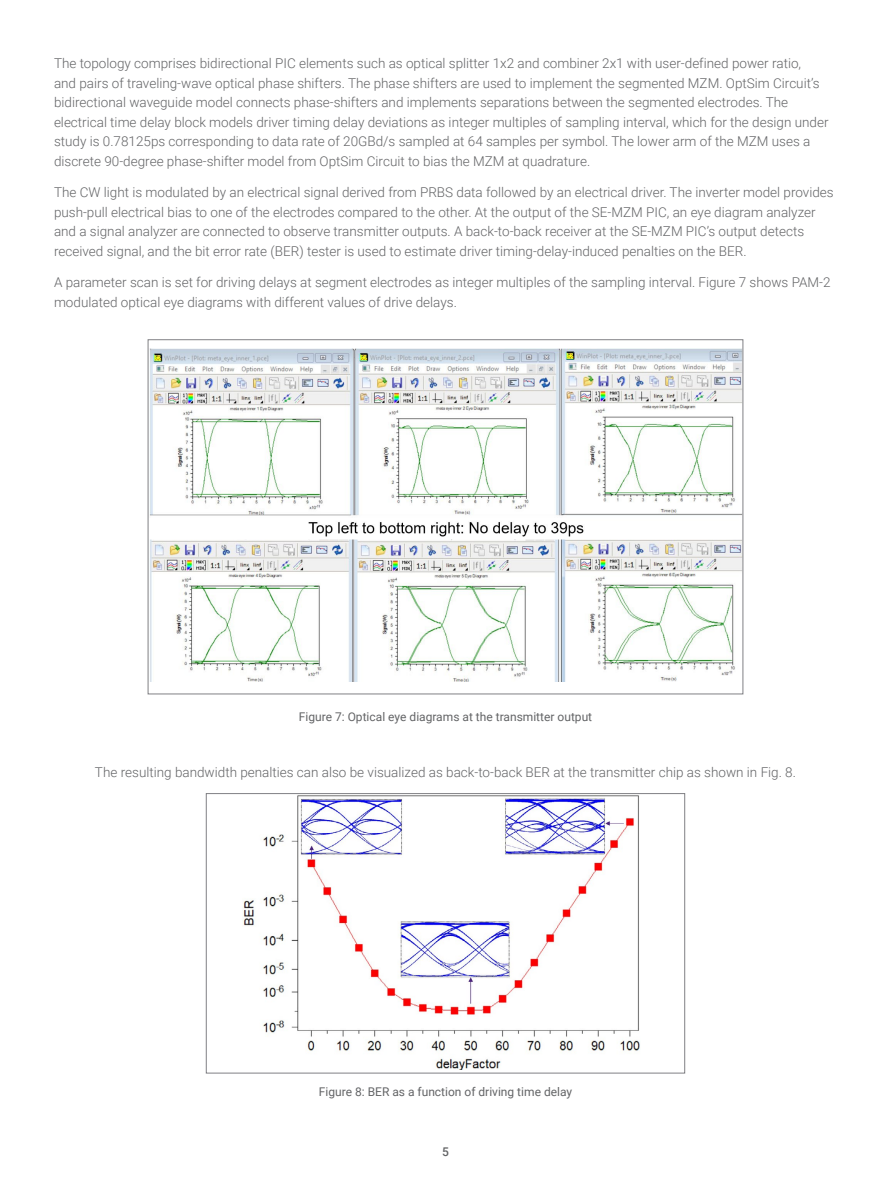
<style>
.page{position:relative;width:891px;height:1188px;background:#fff}
.page>*{position:absolute;margin:0;border:0;box-sizing:border-box;transform-origin:0 0}
.t1{font:300 13.5px/19.5px "Roboto";color:#636466}
.t2{font:12px "Roboto";color:#636466}
.t3{font:500 12px "Roboto";color:#636466}
</style>
<div class="page">
<img style="left:150px;top:349px;width:591px;height:332px">
<img style="left:243px;top:795px;width:397px;height:274px">
<div style="left:206px;top:793px;width:479px;height:280px;border:1px solid #808084"></div>
<p class="t1" style="left:54px;top:53px;width:776px">The topology comprises bidirectional PIC elements such as optical splitter 1x2 and combiner 2x1 with user-defined power ratio,<br>and pairs of traveling-wave optical phase shifters. The phase shifters are used to implement the segmented MZM. OptSim Circuit’s bidirectional waveguide model connects phase-shifters and implements separations between the segmented electrodes. The electrical time delay block models driver timing delay deviations as integer multiples of sampling interval, which for the design under study is 0.78125ps corresponding to data rate of 20GBd/s sampled at 64 samples per symbol. The lower arm of the MZM uses a discrete 90-degree phase-shifter model from OptSim Circuit to bias the MZM at quadrature.</p>
<p class="t1" style="left:54px;top:182px;width:781px">The CW light is modulated by an electrical signal derived from PRBS data followed by an electrical driver. The inverter model provides push-pull electrical bias to one of the electrodes compared to the other. At the output of the SE-MZM PIC, an eye diagram analyzer and a signal analyzer are connected to observe transmitter outputs. A back-to-back receiver at the SE-MZM PIC’s output detects received signal, and the bit error rate (BER) tester is used to estimate driver timing-delay-induced penalties on the BER.</p>
<p class="t1" style="left:54px;top:272px;width:778px">A parameter scan is set for driving delays at segment electrodes as integer multiples of the sampling interval. Figure 7 shows PAM-2 modulated optical eye diagrams with different values of drive delays.</p>
<p class="t2" style="left:299px;top:709px;width:295px">Figure 7: Optical eye diagrams at the transmitter output</p>
<p class="t1" style="left:95px;top:762px;width:703px">The resulting bandwidth penalties can also be visualized as back-to-back BER at the transmitter chip as shown in Fig. 8.</p>
<p class="t2" style="left:319px;top:1083px;width:255px">Figure 8: BER as a function of driving time delay</p>
<p class="t3" style="left:442px;top:1144px;width:8px">5</p>
</div>
